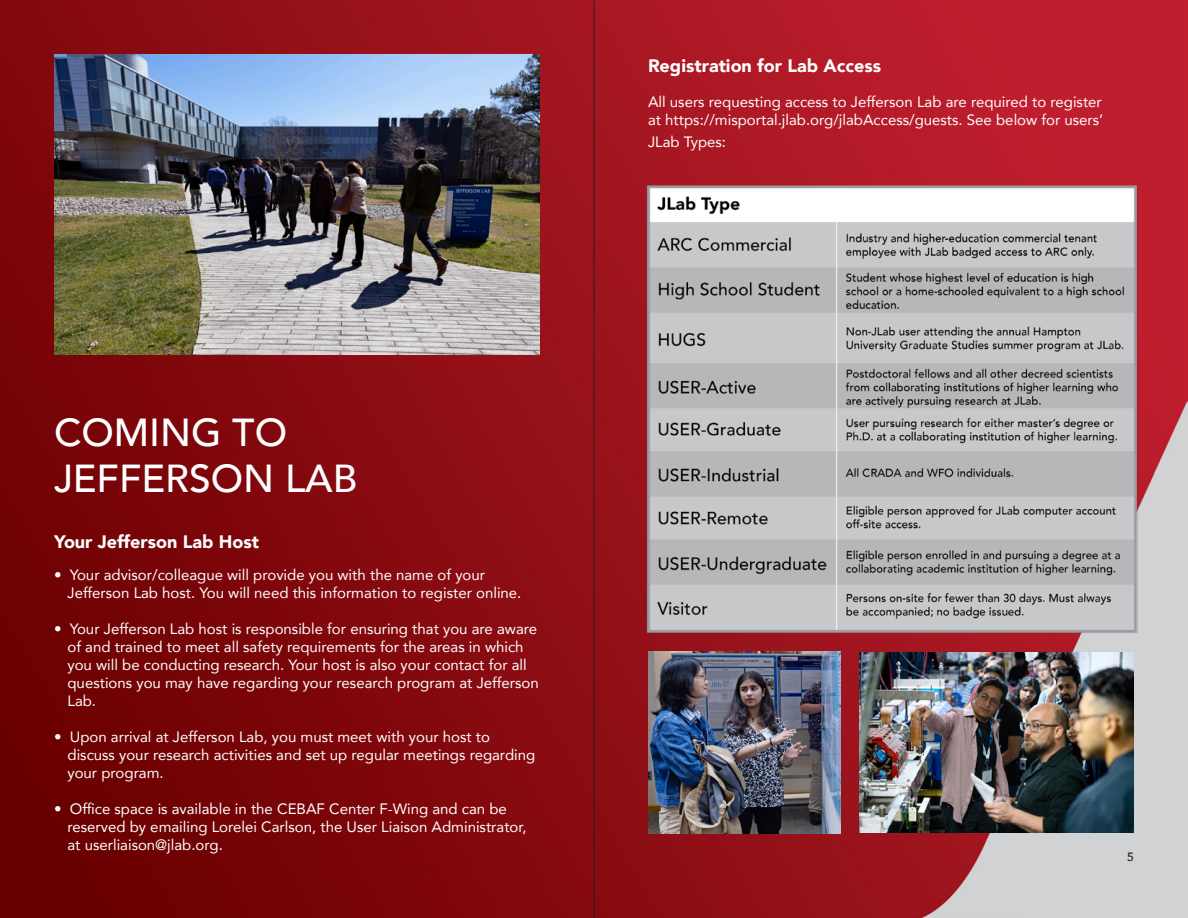
<style>
.page{position:relative;width:1188px;height:918px;background:#fff}
.page>*{position:absolute;margin:0;border:0;box-sizing:border-box;transform-origin:0 0}
.t1{font:500 39px/46.8px "Avenir";color:#fff}
.t2{font:900 18px "Avenir";color:#fff}
.t3{font:15px/18px "Avenir";color:#fff}
.t4{font:500 12px "Avenir";color:#231f20}
</style>
<div class="page">
<img style="left:0;top:0;width:1188px;height:918px">
<img style="left:860px;top:652px;width:274px;height:181px">
<img style="left:648px;top:651px;width:192px;height:183px">
<img style="left:639px;top:176px;width:506px;height:464px">
<img style="left:54px;top:54px;width:486px;height:300px">
<hr style="left:594px;top:0;width:1px;height:918px;background:#231f20">
<p class="t1" style="left:54px;top:407px;width:305px">COMING TO<br>JEFFERSON LAB</p>
<p class="t2" style="left:54px;top:527px;width:207px">Your Jefferson Lab Host</p>
<p class="t3" style="left:68px;top:565px;width:455px;text-indent:-14px">• Your advisor/colleague will provide you with the name of your<br>Jefferson Lab host. You will need this information to register online.</p>
<p class="t3" style="left:68px;top:619px;width:473px;text-indent:-14px">• Your Jefferson Lab host is responsible for ensuring that you are aware of and trained to meet all safety requirements for the areas in which you will be conducting research. Your host is also your contact for all questions you may have regarding your research program at Jefferson Lab.</p>
<p class="t3" style="left:68px;top:727px;width:469px;text-indent:-14px">• Upon arrival at Jefferson Lab, you must meet with your host to discuss your research activities and set up regular meetings regarding your program.</p>
<p class="t3" style="left:68px;top:799px;width:461px;text-indent:-14px">• Office space is available in the CEBAF Center F-Wing and can be reserved by emailing Lorelei Carlson, the User Liaison Administrator, at userliaison@jlab.org.</p>
<p class="t2" style="left:648px;top:50px;width:235px">Registration for Lab Access</p>
<p class="t3" style="left:648px;top:92px;width:457px">All users requesting access to Jefferson Lab are required to register at https://misportal.jlab.org/jlabAccess/guests. See below for users’</p>
<p class="t3" style="left:648px;top:132px;width:80px">JLab Types:</p>
<p class="t4" style="left:1127px;top:847px;width:8px">5</p>
</div>
